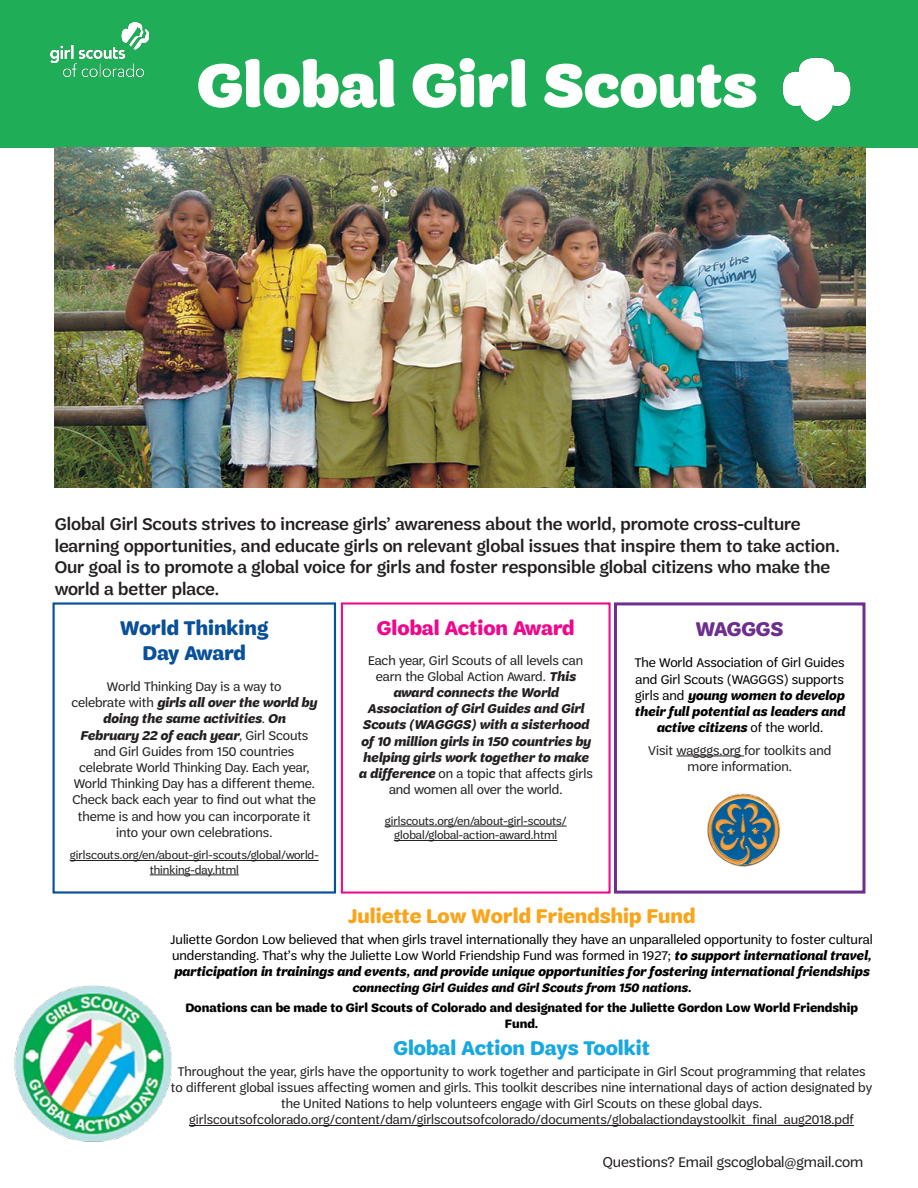
<style>
.page{position:relative;width:918px;height:1188px;background:#fff}
.page>*{position:absolute;margin:0;border:0;box-sizing:border-box;transform-origin:0 0}
.t1{font:900 64.5px "Trefoil Sans";color:#fff}
.t2{font:700 21px "Trefoil Sans";color:#f9a51b}
.t3{font:700 21px "Trefoil Sans";color:#18a8e1}
.t4{font:700 21px "Trefoil Sans";color:#ed088c}
.t5{font:700 21px "Trefoil Sans";color:#09509a}
.t6{font:700 21px "Trefoil Sans";letter-spacing:-.025em;color:#09509a}
.t7{font:700 21px "Trefoil Sans";color:#6d2f8e}
.t8{font:500 18px/21.6px "Trefoil Sans";color:#231f20}
.t9{font:15px "Trefoil Sans";color:#231f20}
.t10{font:13.5px/16.2px "Trefoil Sans";color:#231f20;text-align:center}
.t11{font:13.5px/16.2px "Trefoil Sans";color:#000;text-align:center}
.t12{font:italic 700 13.5px/16.2px "Trefoil Sans";color:#231f20;text-align:center}
.t13{font:700 12.9px/15.8px "Trefoil Sans";color:#000;text-align:center}
.t14{font:italic 700 12.75px "Trefoil Sans";color:#000}
.t15{font:12px/14.4px "Trefoil Sans";color:#231f20;text-align:center}
.s1{font-weight:400;font-style:normal}
.s2{font-weight:700;font-style:italic}
.s3{font-size:12.9px}
</style>
<div class="page">
<div style="left:0;top:0;width:918px;height:148px;background:#1fae57"></div>
<hr style="left:70px;top:860px;width:249px;height:1px;background:#231f20">
<hr style="left:150px;top:875px;width:89px;height:1px;background:#231f20">
<div style="left:53px;top:602px;width:283px;height:292px;border:2px solid #09509a"></div>
<hr style="left:385px;top:826px;width:182px;height:1px;background:#231f20">
<hr style="left:394px;top:840px;width:163px;height:1px;background:#231f20">
<div style="left:341px;top:602px;width:270px;height:292px;border:2px solid #ed0c8d"></div>
<hr style="left:676px;top:756px;width:68px;height:1px;background:#231f20">
<div style="left:614px;top:602px;width:252px;height:292px;border:3px solid #6d2f8e"></div>
<img style="left:752px;top:57px;width:114px;height:120px">
<img style="left:54px;top:148px;width:811px;height:340px">
<img style="left:50px;top:23px;width:98px;height:53px">
<img style="left:707px;top:793px;width:74px;height:74px">
<img style="left:14px;top:985px;width:158px;height:157px">
<hr style="left:190px;top:1125px;width:664px;height:1px;background:#231f20">
<p class="t1" style="left:197px;top:49px;width:562px">Global Girl Scouts</p>
<p class="t8" style="left:55px;top:513px;width:747px">Global Girl Scouts strives to increase girls’ awareness about the world, promote cross-culture</p>
<p class="t8" style="left:55px;top:535px;width:787px">learning opportunities, and educate girls on relevant global issues that inspire them to take action.<br>Our goal is to promote a global voice for girls and foster responsible global citizens who make the world a better place.</p>
<p class="t5" style="left:120px;top:616px;width:150px">World Thinking</p>
<p class="t6" style="left:143px;top:642px;width:105px">Day Award</p>
<p class="t10" style="left:107px;top:678px;width:176px">World Thinking Day is a way to</p>
<p class="t12" style="left:72px;top:695px;width:247px"><span class="s1">celebrate with</span> girls all over the world by doing the same activities<span class="s1">.</span> On</p>
<p class="t10" style="left:80px;top:727px;width:230px"><span class="s2">February 22 of each year</span>, Girl Scouts and Girl Guides from 150 countries</p>
<p class="t10" style="left:73px;top:759px;width:245px">celebrate World Thinking Day. Each year, World Thinking Day has a different theme.<br>Check back each year to find out what the theme is and how you can incorporate it</p>
<p class="t10" style="left:116px;top:824px;width:158px">into your own celebrations.</p>
<p class="t15" style="left:70px;top:848px;width:250px">girlscouts.org/en/about-girl-scouts/global/world&shy;thinking-day.html</p>
<p class="t4" style="left:377px;top:616px;width:199px">Global Action Award</p>
<p class="t10" style="left:368px;top:652px;width:216px">Each year, Girl Scouts of all levels can earn the Global Action Award. <span class="s2">This award connects the World</span></p>
<p class="t12" style="left:361px;top:701px;width:231px">Association of Girl Guides and Girl<br>Scouts (WAGGGS) with a sisterhood of 10 million girls in 150 countries by</p>
<p class="t12" style="left:363px;top:749px;width:227px">helping girls work together to make</p>
<p class="t10" style="left:359px;top:766px;width:236px"><span class="s2">a difference</span> on a topic that affects girls</p>
<p class="t10" style="left:389px;top:782px;width:175px">and women all over the world.</p>
<p class="t15" style="left:385px;top:814px;width:183px">girlscouts.org/en/about-girl-scouts/ global/global-action-award.html</p>
<p class="t7" style="left:696px;top:617px;width:89px">WAGGGS</p>
<p class="t11" style="left:634px;top:655px;width:212px">The World Association of Girl Guides and Girl Scouts (WAGGGS) supports girls and <span class="s2">young women to develop their full potential as leaders and active citizens</span> of the world.</p>
<p class="t10" style="left:648px;top:742px;width:185px">Visit wagggs.org for toolkits and</p>
<p class="t10" style="left:688px;top:758px;width:106px">more information.</p>
<p class="t2" style="left:348px;top:905px;width:349px">Juliette Low World Friendship Fund</p>
<p class="t11" style="left:171px;top:932px;width:704px;text-align:justify">Juliette Gordon Low believed that when girls travel internationally they have an unparalleled opportunity to foster cultural understanding. That’s why the Juliette Low World Friendship Fund was formed in 1927; <span class="s2">to support international travel, participation in trainings and events, and provide unique opportunities for fostering international friendships</span></p>
<p class="t14" style="left:352px;top:981px;width:341px">connecting Girl Guides and Girl <span class="s3">Scouts from 150 nations.</span></p>
<p class="t13" style="left:185px;top:1000px;width:674px">Donations can be made to Girl Scouts of Colorado and designated for the Juliette Gordon Low World Friendship<br>Fund.</p>
<p class="t3" style="left:393px;top:1036px;width:258px">Global Action Days Toolkit</p>
<p class="t10" style="left:171px;top:1063px;width:703px">Throughout the year, girls have the opportunity to work together and participate in Girl Scout programming that relates to different global issues affecting women and girls. This toolkit describes nine international days of action designated by the United Nations to help volunteers engage with Girl Scouts on these global days. girlscoutsofcolorado.org/content/dam/girlscoutsofcolorado/documents/globalactiondaystoolkit_final_aug2018.pdf</p>
<p class="t9" style="left:603px;top:1154px;width:262px">Questions? Email gscoglobal@gmail.com</p>
</div>
